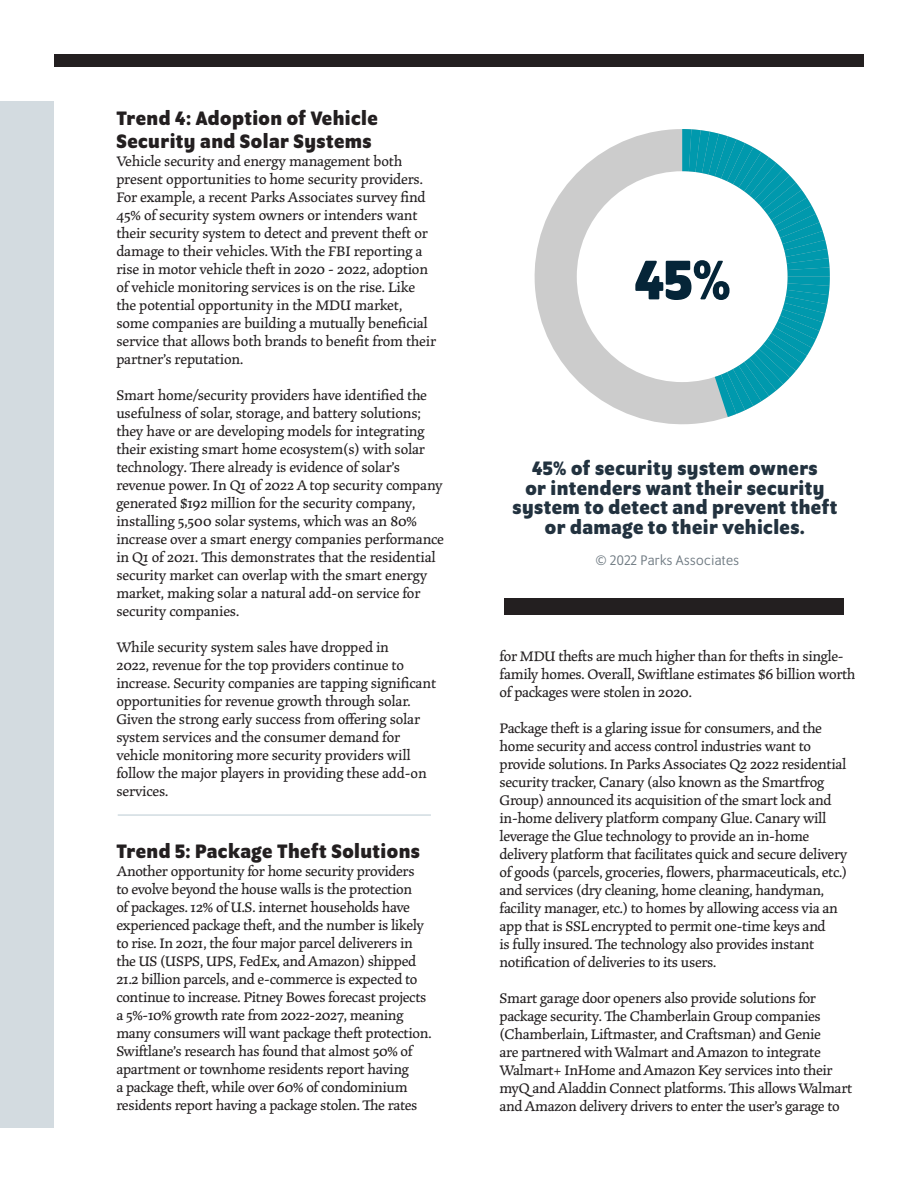
<style>
.page{position:relative;width:918px;height:1188px;background:#fff}
.page>*{position:absolute;margin:0;border:0;box-sizing:border-box;transform-origin:0 0}
.t1{font:700 60.3px "Program OT";color:#052538}
.t2{font:700 21px/19.5px "Program OT";letter-spacing:.02em;color:#22323f;text-align:center}
.Paragraph_Style_1{font:700 21px/22.5px "Program OT";letter-spacing:.02em;color:#231f20}
.Paragraph_Style_1-2{font:15px/18px "Marco";letter-spacing:-.02em;color:#231f20}
.t3{font:15px "Program OT";letter-spacing:.03em;color:#6f7a82}
</style>
<div class="page">
<div style="left:54px;top:54px;width:810px;height:13px;background:#231f20"></div>
<div style="left:504px;top:599px;width:339px;height:16px;background:#231f20"></div>
<div style="left:0;top:101px;width:54px;height:1027px;background:#d3dbe0"></div>
<svg style="left:534px;top:129px;width:194px;height:296px"></svg>
<svg style="left:682px;top:129px;width:148px;height:288px"></svg>
<hr style="left:118px;top:814px;width:313px;height:2px;background:#d1dce1">
<p class="Paragraph_Style_1" style="left:116px;top:107px;width:263px">Trend 4: Adoption of Vehicle<br>Security and Solar Systems</p>
<p class="Paragraph_Style_1-2" style="left:116px;top:153px;width:321px">Vehicle security and energy management both present opportunities to home security providers.<br>For example, a recent Parks Associates survey find 45% of security system owners or intenders want their security system to detect and prevent theft or damage to their vehicles. With the FBI reporting a rise in motor vehicle theft in 2020 - 2022, adoption of vehicle monitoring services is on the rise. Like the potential opportunity in the MDU market, some companies are building a mutually beneficial service that allows both brands to benefit from their partner’s reputation.</p>
<p class="Paragraph_Style_1-2" style="left:116px;top:387px;width:329px">Smart home/security providers have identified the usefulness of solar, storage, and battery solutions; they have or are developing models for integrating their existing smart home ecosystem(s) with solar technology. There already is evidence of solar’s revenue power. In Q1 of 2022 A top security company generated $192 million for the security company, installing 5,500 solar systems, which was an 80% increase over a smart energy companies performance in Q1 of 2021. This demonstrates that the residential security market can overlap with the smart energy market, making solar a natural add-on service for security companies.</p>
<p class="Paragraph_Style_1-2" style="left:116px;top:639px;width:321px">While security system sales have dropped in<br>2022, revenue for the top providers continue to increase. Security companies are tapping significant opportunities for revenue growth through solar.<br>Given the strong early success from offering solar system services and the consumer demand for vehicle monitoring more security providers will follow the major players in providing these add-on services.</p>
<p class="Paragraph_Style_1" style="left:116px;top:839px;width:305px">Trend 5: Package Theft Solutions</p>
<p class="Paragraph_Style_1-2" style="left:116px;top:863px;width:317px">Another opportunity for home security providers<br>to evolve beyond the house walls is the protection<br>of packages. 12% of U.S. internet households have experienced package theft, and the number is likely to rise. In 2021, the four major parcel deliverers in the US (USPS, UPS, FedEx, and Amazon) shipped 21.2 billion parcels, and e-commerce is expected to continue to increase. Pitney Bowes forecast projects a 5%-10% growth rate from 2022-2027, meaning many consumers will want package theft protection.<br>Swiftlane’s research has found that almost 50% of apartment or townhome residents report having<br>a package theft, while over 60% of condominium residents report having a package stolen. The rates</p>
<p class="t1" style="left:635px;top:245px;width:98px">45%</p>
<p class="t2" style="left:513px;top:458px;width:326px">45% of security system owners<br>or intenders want their security system to detect and prevent theft or damage to their vehicles.</p>
<p class="t3" style="left:595px;top:551px;width:145px">© 2022 Parks Associates</p>
<p class="Paragraph_Style_1-2" style="left:500px;top:648px;width:357px">for MDU thefts are much higher than for thefts in single&shy;family homes. Overall, Swiftlane estimates $6 billion worth of packages were stolen in 2020.</p>
<p class="Paragraph_Style_1-2" style="left:500px;top:720px;width:349px">Package theft is a glaring issue for consumers, and the home security and access control industries want to provide solutions. In Parks Associates Q2 2022 residential security tracker, Canary (also known as the Smartfrog Group) announced its acquisition of the smart lock and in-home delivery platform company Glue. Canary will leverage the Glue technology to provide an in-home delivery platform that facilitates quick and secure delivery of goods (parcels, groceries, flowers, pharmaceuticals, etc.) and services (dry cleaning, home cleaning, handyman, facility manager, etc.) to homes by allowing access via an app that is SSL encrypted to permit one-time keys and<br>is fully insured. The technology also provides instant notification of deliveries to its users.</p>
<p class="Paragraph_Style_1-2" style="left:500px;top:990px;width:354px">Smart garage door openers also provide solutions for package security. The Chamberlain Group companies (Chamberlain, Liftmaster, and Craftsman) and Genie<br>are partnered with Walmart and Amazon to integrate Walmart+ InHome and Amazon Key services into their myQ and Aladdin Connect platforms. This allows Walmart and Amazon delivery drivers to enter the user’s garage to</p>
</div>
